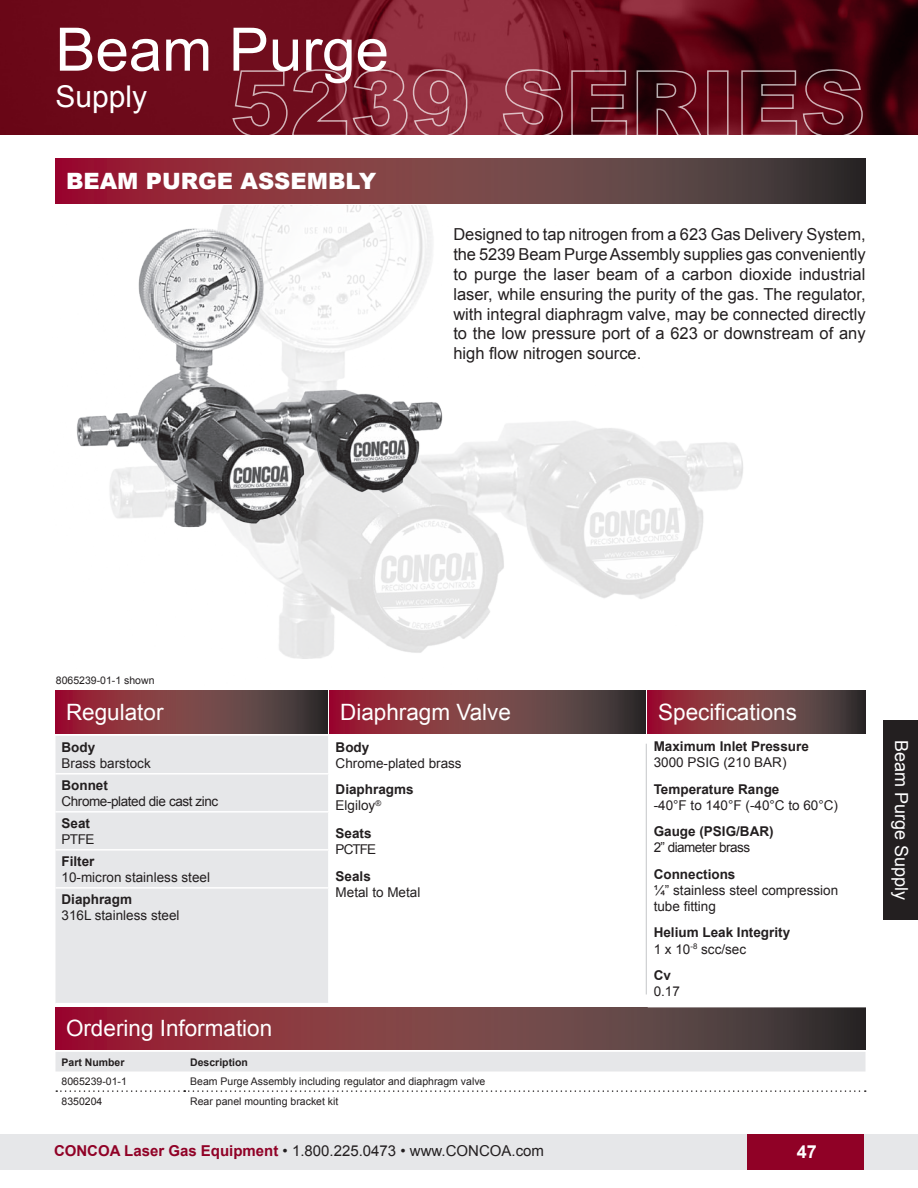
<style>
.page{position:relative;width:918px;height:1188px;background:#fff}
.page>*{position:absolute;margin:0;border:0;box-sizing:border-box;transform-origin:0 0}
.t1{font:60px "Arial";color:#fff}
.t2{font:30px "Arial";color:#fff}
.t3{font:22.5px "Arial";color:#fff}
.t4{font:900 22.5px "Arial";color:#fff}
.t5{font:18px "Arial";color:#fff}
.t6{font:700 18px "Arial";color:#fff}
.BS_Text{font:16.5px/19.8px "Arial";color:#231f20;text-align:justify}
.t7{font:15px "Arial";color:#231f20}
.MatSpec_Table_Descri{font:13.5px/16.2px "Arial";color:#231f20}
.MatSpec_Table_Item{font:700 13.5px "Arial";color:#231f20}
.MatSpec_Table_Descri-2{font:13.5px "Arial";letter-spacing:-.03em;color:#231f20}
.MatSpec_Table_Descri-3{font:13.5px "Arial";letter-spacing:-.04em;color:#231f20}
.Tab_Header{font:10.5px "Arial";color:#231f20}
.t8{font:700 10.5px "Arial";color:#231f20}
.s1{font-weight:700;color:#900126}
</style>
<div class="page">
<img style="left:0;top:0;width:918px;height:134px">
<div style="left:0;top:1135px;width:918px;height:35px;background:#e6e7e9"></div>
<div style="left:747px;top:1134px;width:117px;height:36px;background:#900126"></div>
<div style="left:884px;top:720px;width:34px;height:200px;background:#231f20"></div>
<div style="left:56px;top:1052px;width:810px;height:20px;background:#e6e7e9"></div>
<svg style="left:56px;top:1090px;width:810px;height:2px"></svg>
<svg style="left:56px;top:1007px;width:810px;height:42px;background:#73393f"></svg>
<img style="left:245px;top:421px;width:498px;height:238px">
<img style="left:76px;top:206px;width:377px;height:339px">
<svg style="left:56px;top:158px;width:810px;height:45px;background:#73393f"></svg>
<svg style="left:231px;top:69px;width:237px;height:66px;background:#872c3b"></svg>
<svg style="left:502px;top:69px;width:62px;height:66px;background:#8c3241"></svg>
<svg style="left:571px;top:70px;width:57px;height:65px;background:#671a27"></svg>
<svg style="left:636px;top:70px;width:67px;height:65px;background:#55141f"></svg>
<svg style="left:741px;top:69px;width:123px;height:66px;background:#601925"></svg>
<svg style="left:648px;top:690px;width:218px;height:44px;background:#73393f"></svg>
<div style="left:56px;top:736px;width:272px;height:267px;background:#e6e7e9"></div>
<hr style="left:56px;top:773px;width:103px;height:2px;background:#fff">
<hr style="left:159px;top:773px;width:171px;height:2px;background:#fff">
<hr style="left:56px;top:811px;width:103px;height:2px;background:#fff">
<hr style="left:159px;top:811px;width:171px;height:2px;background:#fff">
<hr style="left:56px;top:849px;width:103px;height:2px;background:#fff">
<hr style="left:159px;top:849px;width:171px;height:2px;background:#fff">
<hr style="left:56px;top:887px;width:103px;height:2px;background:#fff">
<hr style="left:159px;top:887px;width:171px;height:2px;background:#fff">
<svg style="left:56px;top:690px;width:272px;height:44px;background:#73393f"></svg>
<svg style="left:330px;top:690px;width:316px;height:44px;background:#73393f"></svg>
<hr style="left:646px;top:744px;width:1px;height:250px;background:#c5c6c8">
<p class="t1" style="left:56px;top:10px;width:335px">Beam Purge</p>
<p class="t2" style="left:56px;top:77px;width:93px">Supply</p>
<p class="t4" style="left:66px;top:165px;width:312px">BEAM PURGE ASSEMBLY</p>
<p class="BS_Text" style="left:453px;top:225px;width:414px">Designed to tap nitrogen from a 623 Gas Delivery System, the 5239 Beam Purge Assembly supplies gas conveniently to purge the laser beam of a carbon dioxide industrial laser, while ensuring the purity of the gas. The regulator, with integral diaphragm valve, may be connected directly to the low pressure port of a 623 or downstream of any high flow nitrogen source.</p>
<p class="Tab_Header" style="left:56px;top:673px;width:100px">8065239-01-1 shown</p>
<p class="t3" style="left:66px;top:698px;width:99px">Regulator</p>
<p class="t3" style="left:340px;top:698px;width:172px">Diaphragm Valve</p>
<p class="MatSpec_Table_Item" style="left:62px;top:738px;width:35px">Body</p>
<p class="MatSpec_Table_Descri" style="left:62px;top:755px;width:91px">Brass barstock</p>
<p class="MatSpec_Table_Item" style="left:62px;top:776px;width:48px">Bonnet</p>
<p class="MatSpec_Table_Descri-2" style="left:62px;top:792px;width:158px">Chrome-plated die cast zinc</p>
<p class="MatSpec_Table_Item" style="left:62px;top:814px;width:30px">Seat</p>
<p class="MatSpec_Table_Descri" style="left:62px;top:831px;width:34px">PTFE</p>
<p class="MatSpec_Table_Item" style="left:62px;top:852px;width:35px">Filter</p>
<p class="MatSpec_Table_Descri" style="left:62px;top:869px;width:150px">10-micron stainless steel</p>
<p class="MatSpec_Table_Item" style="left:62px;top:890px;width:72px">Diaphragm</p>
<p class="MatSpec_Table_Descri" style="left:62px;top:907px;width:120px">316L stainless steel</p>
<p class="t3" style="left:66px;top:1014px;width:208px">Ordering Information</p>
<p class="MatSpec_Table_Item" style="left:336px;top:738px;width:35px">Body</p>
<p class="MatSpec_Table_Descri" style="left:336px;top:755px;width:128px">Chrome-plated brass</p>
<p class="MatSpec_Table_Item" style="left:336px;top:780px;width:80px">Diaphragms</p>
<p class="MatSpec_Table_Descri" style="left:336px;top:798px;width:47px">Elgiloy<sup>®</sup></p>
<p class="MatSpec_Table_Item" style="left:336px;top:824px;width:38px">Seats</p>
<p class="MatSpec_Table_Descri" style="left:336px;top:842px;width:42px">PCTFE</p>
<p class="MatSpec_Table_Item" style="left:336px;top:867px;width:37px">Seals</p>
<p class="MatSpec_Table_Descri" style="left:336px;top:884px;width:86px">Metal to Metal</p>
<p class="t8" style="left:62px;top:1055px;width:65px">Part Number</p>
<p class="t8" style="left:190px;top:1055px;width:59px">Description</p>
<p class="Tab_Header" style="left:62px;top:1075px;width:67px">8065239-01-1</p>
<p class="Tab_Header" style="left:190px;top:1075px;width:297px">Beam Purge Assembly including regulator and diaphragm valve</p>
<p class="Tab_Header" style="left:62px;top:1094px;width:42px">8350204</p>
<p class="Tab_Header" style="left:190px;top:1094px;width:150px">Rear panel mounting bracket kit</p>
<p class="t3" style="left:658px;top:698px;width:140px">Specifications</p>
<p class="MatSpec_Table_Item" style="left:654px;top:737px;width:157px">Maximum Inlet Pressure</p>
<p class="MatSpec_Table_Descri" style="left:654px;top:755px;width:134px">3000 PSIG (210 BAR)</p>
<p class="MatSpec_Table_Item" style="left:654px;top:780px;width:127px">Temperature Range</p>
<p class="MatSpec_Table_Descri" style="left:654px;top:797px;width:186px">-40°F to 140°F (-40°C to 60°C)</p>
<p class="MatSpec_Table_Item" style="left:654px;top:822px;width:122px">Gauge (PSIG/BAR)</p>
<p class="MatSpec_Table_Descri-3" style="left:654px;top:839px;width:98px">2” diameter brass</p>
<p class="MatSpec_Table_Item" style="left:654px;top:865px;width:83px">Connections</p>
<p class="MatSpec_Table_Descri" style="left:654px;top:882px;width:186px">¼” stainless steel compression tube fitting</p>
<p class="MatSpec_Table_Item" style="left:654px;top:924px;width:138px">Helium Leak Integrity</p>
<p class="MatSpec_Table_Descri" style="left:654px;top:941px;width:94px">1 x 10<sup>-8</sup> scc/sec</p>
<p class="MatSpec_Table_Item" style="left:654px;top:966px;width:19px">Cv</p>
<p class="MatSpec_Table_Descri" style="left:654px;top:983px;width:28px">0.17</p>
<p class="t7" style="left:54px;top:1141px;width:492px"><span class="s1">CONCOA Laser Gas Equipment</span> • 1.800.225.0473 • www.CONCOA.com</p>
<p class="t6" style="left:797px;top:1140px;width:22px">47</p>
<p class="t5" style="left:913px;top:740px;width:162px;rotate:90deg">Beam Purge Supply</p>
</div>
